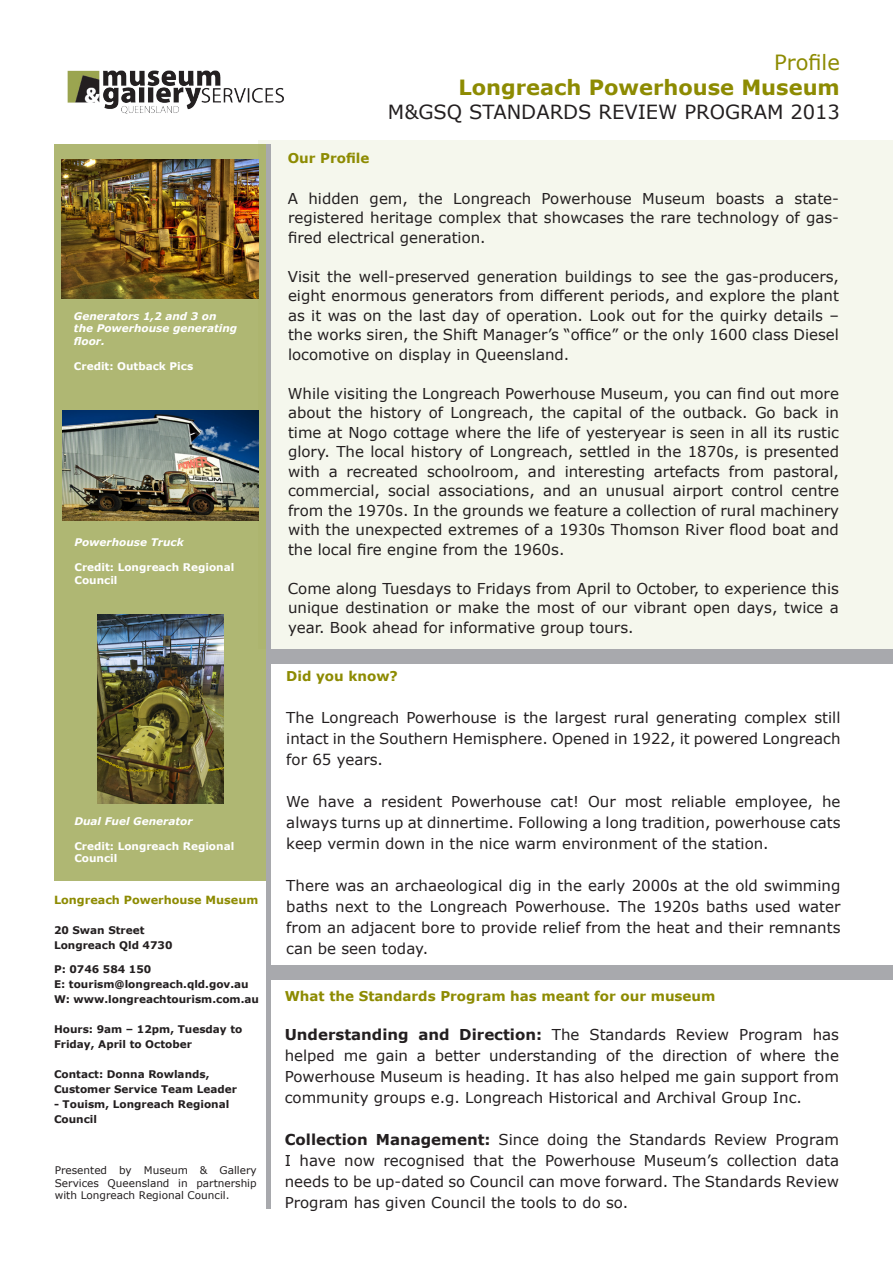
<style>
.page{position:relative;width:893px;height:1263px;background:#fff}
.page>*{position:absolute;margin:0;border:0;box-sizing:border-box;transform-origin:0 0}
.t1{font:700 21px "Verdana";color:#8d8b02}
.t2{font:21px "Verdana";color:#8d8b02}
.t3{font:19.5px "Verdana";color:#231f20}
.t4{font:15px/19.5px "Verdana";color:#231f20;text-align:justify}
.t5{font:700 13.5px "Verdana";color:#8d8b02}
.t6{font:700 11.25px "Verdana";color:#8d8b02}
.t7{font:700 10.5px/15px "Verdana";color:#231f20}
.t8{font:10.5px/12.6px "Verdana";color:#231f20;text-align:justify}
.t9{font:italic 700 10.5px/12.6px "Verdana";color:#fff}
.t10{font:700 10.5px/12.6px "Verdana";color:#fff}
.s1{font-weight:700}
</style>
<div class="page">
<div style="left:259px;top:140px;width:634px;height:508px;background:#f5f7ed"></div>
<div style="left:270px;top:649px;width:623px;height:15px;background:#a8a9ad"></div>
<div style="left:55px;top:144px;width:212px;height:737px;background:#afb773"></div>
<img style="left:67px;top:70px;width:217px;height:44px">
<div style="left:268px;top:965px;width:625px;height:15px;background:#a8a9ad"></div>
<div style="left:266px;top:145px;width:5px;height:1064px;background:#a8a9ad"></div>
<img style="left:97px;top:614px;width:126px;height:190px">
<img style="left:63px;top:411px;width:195px;height:110px">
<img style="left:62px;top:159px;width:197px;height:140px">
<p class="t9" style="left:74px;top:309px;width:165px">Generators 1,2 and 3 on the Powerhouse generating floor.</p>
<p class="t10" style="left:74px;top:360px;width:121px">Credit: Outback Pics</p>
<p class="t9" style="left:74px;top:536px;width:111px">Powerhouse Truck</p>
<p class="t10" style="left:74px;top:561px;width:161px">Credit: Longreach Regional<br>Council</p>
<p class="t9" style="left:74px;top:814px;width:120px">Dual Fuel Generator</p>
<p class="t10" style="left:74px;top:839px;width:161px">Credit: Longreach Regional<br>Council</p>
<p class="t6" style="left:54px;top:892px;width:206px">Longreach Powerhouse Museum</p>
<p class="t7" style="left:54px;top:922px;width:92px">20 Swan Street</p>
<p class="t7" style="left:54px;top:937px;width:120px">Longreach Qld 4730</p>
<p class="t7" style="left:54px;top:961px;width:99px">P: 0746 584 150</p>
<p class="t7" style="left:54px;top:976px;width:196px">E: tourism@longreach.qld.gov.au</p>
<p class="t7" style="left:54px;top:991px;width:206px">W: www.longreachtourism.com.au</p>
<p class="t7" style="left:54px;top:1021px;width:190px">Hours: 9am – 12pm, Tuesday to<br>Friday, April to October</p>
<p class="t7" style="left:54px;top:1066px;width:157px">Contact: Donna Rowlands,</p>
<p class="t7" style="left:54px;top:1081px;width:185px">Customer Service Team Leader</p>
<p class="t7" style="left:54px;top:1096px;width:177px">- Touism, Longreach Regional<br>Council</p>
<p class="t8" style="left:55px;top:1164px;width:203px">Presented by Museum &amp; Gallery Services Queensland in partnership with Longreach Regional Council.</p>
<p class="t2" style="left:774px;top:48px;width:67px">Profile</p>
<p class="t1" style="left:458px;top:73px;width:383px">Longreach Powerhouse Museum</p>
<p class="t3" style="left:388px;top:98px;width:454px">M&amp;GSQ STANDARDS REVIEW PROGRAM 2013</p>
<p class="t5" style="left:288px;top:149px;width:83px">Our Profile</p>
<p class="t4" style="left:288px;top:189px;width:553px">A hidden gem, the Longreach Powerhouse Museum boasts a state&shy;registered heritage complex that showcases the rare technology of gas&shy;fired electrical generation.</p>
<p class="t4" style="left:288px;top:267px;width:553px">Visit the well-preserved generation buildings to see the gas-producers, eight enormous generators from different periods, and explore the plant as it was on the last day of operation. Look out for the quirky details – the works siren, the Shift Manager’s “office” or the only 1600 class Diesel locomotive on display in Queensland.</p>
<p class="t4" style="left:288px;top:384px;width:553px">While visiting the Longreach Powerhouse Museum, you can find out more about the history of Longreach, the capital of the outback. Go back in time at Nogo cottage where the life of yesteryear is seen in all its rustic glory. The local history of Longreach, settled in the 1870s, is presented with a recreated schoolroom, and interesting artefacts from pastoral, commercial, social associations, and an unusual airport control centre from the 1970s. In the grounds we feature a collection of rural machinery with the unexpected extremes of a 1930s Thomson River flood boat and the local fire engine from the 1960s.</p>
<p class="t4" style="left:288px;top:579px;width:553px">Come along Tuesdays to Fridays from April to October, to experience this unique destination or make the most of our vibrant open days, twice a year. Book ahead for informative group tours.</p>
<p class="t5" style="left:286px;top:666px;width:113px">Did you know?</p>
<p class="t4" style="left:286px;top:707px;width:556px;line-height:21px">The Longreach Powerhouse is the largest rural generating complex still intact in the Southern Hemisphere. Opened in 1922, it powered Longreach for 65 years.</p>
<p class="t4" style="left:286px;top:791px;width:556px;line-height:21px">We have a resident Powerhouse cat! Our most reliable employee, he always turns up at dinnertime. Following a long tradition, powerhouse cats keep vermin down in the nice warm environment of the station.</p>
<p class="t4" style="left:286px;top:875px;width:556px;line-height:21px">There was an archaeological dig in the early 2000s at the old swimming baths next to the Longreach Powerhouse. The 1920s baths used water from an adjacent bore to provide relief from the heat and their remnants can be seen today.</p>
<p class="t5" style="left:285px;top:987px;width:432px">What the Standards Program has meant for our museum</p>
<p class="t4" style="left:285px;top:1024px;width:556px;line-height:21px"><span class="s1">Understanding and Direction:</span> The Standards Review Program has helped me gain a better understanding of the direction of where the Powerhouse Museum is heading. It has also helped me gain support from community groups e.g. Longreach Historical and Archival Group Inc.</p>
<p class="t4" style="left:285px;top:1129px;width:556px;line-height:21px"><span class="s1">Collection Management:</span> Since doing the Standards Review Program I have now recognised that the Powerhouse Museum’s collection data needs to be up-dated so Council can move forward. The Standards Review Program has given Council the tools to do so.</p>
</div>
